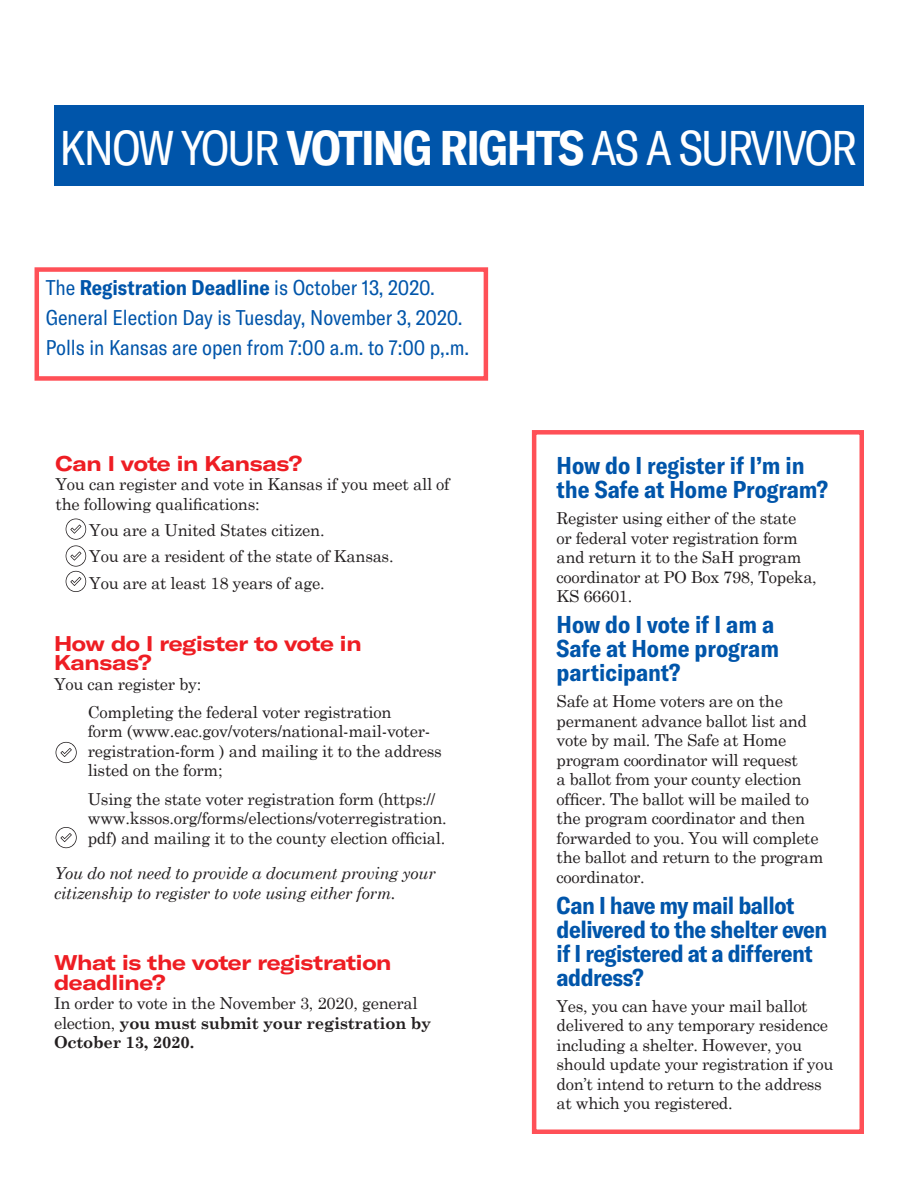
<style>
.page{position:relative;width:918px;height:1188px;background:#fff}
.page>*{position:absolute;margin:0;border:0;box-sizing:border-box;transform-origin:0 0}
.t1{font:condensed 48px "GT America";letter-spacing:-.04em;color:#fff}
.t2{font:700 condensed 24px/24px "GT America";letter-spacing:-.01em;color:#05a}
.t3{font:condensed 21px "GT America";color:#05a}
.t4{font:700 expanded 21px/19.5px "GT America";letter-spacing:-.015em;color:#ee1d23}
.t5{font:16.5px/19.5px "Century Schoolbook";letter-spacing:-.02em;color:#231f20}
.t6{font:italic 16.5px/19.5px "Century Schoolbook";letter-spacing:-.015em;color:#231f20}
.s1{font-weight:700}
</style>
<div class="page">
<div style="left:54px;top:105px;width:810px;height:81px;background:#05a"></div>
<div style="left:35px;top:267px;width:453px;height:114px;border:4px solid #ff5057"></div>
<svg style="left:66px;top:519px;width:20px;height:73px"></svg>
<svg style="left:56px;top:742px;width:21px;height:21px"></svg>
<svg style="left:56px;top:827px;width:21px;height:21px"></svg>
<div style="left:532px;top:430px;width:332px;height:704px;border:4px solid #ff5057"></div>
<p class="t1" style="left:59px;top:120px;width:799px">KNOW YOUR <span class="s1">VOTING RIGHTS</span> AS A SURVIVOR</p>
<p class="t3" style="left:46px;top:276px;width:390px">The <span class="s1">Registration Deadline</span> is October 13, 2020.</p>
<p class="t3" style="left:46px;top:306px;width:418px">General Election Day is Tuesday, November 3, 2020.</p>
<p class="t3" style="left:46px;top:336px;width:425px">Polls in Kansas are open from 7:00 a.m. to 7:00 p,.m.</p>
<p class="t4" style="left:56px;top:453px;width:248px">Can I vote in Kansas?</p>
<p class="t5" style="left:56px;top:473px;width:396px">You can register and vote in Kansas if you meet all of the following qualifications:</p>
<p class="t5" style="left:89px;top:519px;width:237px">You are a United States citizen.</p>
<p class="t5" style="left:89px;top:545px;width:306px">You are a resident of the state of Kansas.</p>
<p class="t5" style="left:89px;top:571px;width:237px">You are at least 18 years of age.</p>
<p class="t4" style="left:54px;top:633px;width:309px">How do I register to vote in<br>Kansas?</p>
<p class="t5" style="left:54px;top:673px;width:149px">You can register by:</p>
<p class="t5" style="left:88px;top:701px;width:356px">Completing the federal voter registration<br>form (www.eac.gov/voters/national-mail-voter&shy;registration-form ) and mailing it to the address listed on the form;</p>
<p class="t5" style="left:88px;top:787px;width:361px">Using the state voter registration form (https:// www.kssos.org/forms/elections/voterregistration. pdf) and mailing it to the county election official.</p>
<p class="t6" style="left:54px;top:863px;width:383px">You do not need to provide a document proving your citizenship to register to vote using either form.</p>
<p class="t4" style="left:54px;top:953px;width:339px">What is the voter registration deadline?</p>
<p class="t5" style="left:54px;top:992px;width:379px">In order to vote in the November 3, 2020, general election, <span class="s1">you must submit your registration by<br>October 13, 2020.</span></p>
<p class="t2" style="left:557px;top:453px;width:273px">How do I register if I’m in the Safe at Home Program?</p>
<p class="t5" style="left:557px;top:507px;width:262px">Register using either of the state<br>or federal voter registration form and return it to the SaH program coordinator at PO Box 798, Topeka,<br>KS 66601.</p>
<p class="t2" style="left:557px;top:612px;width:224px">How do I vote if I am a<br>Safe at Home program participant?</p>
<p class="t5" style="left:557px;top:690px;width:268px">Safe at Home voters are on the permanent advance ballot list and vote by mail. The Safe at Home program coordinator will request<br>a ballot from your county election officer. The ballot will be mailed to the program coordinator and then forwarded to you. You will complete the ballot and return to the program coordinator.</p>
<p class="t2" style="left:557px;top:893px;width:272px">Can I have my mail ballot delivered to the shelter even if I registered at a different address?</p>
<p class="t5" style="left:557px;top:995px;width:278px">Yes, you can have your mail ballot delivered to any temporary residence including a shelter. However, you should update your registration if you don’t intend to return to the address at which you registered.</p>
</div>
